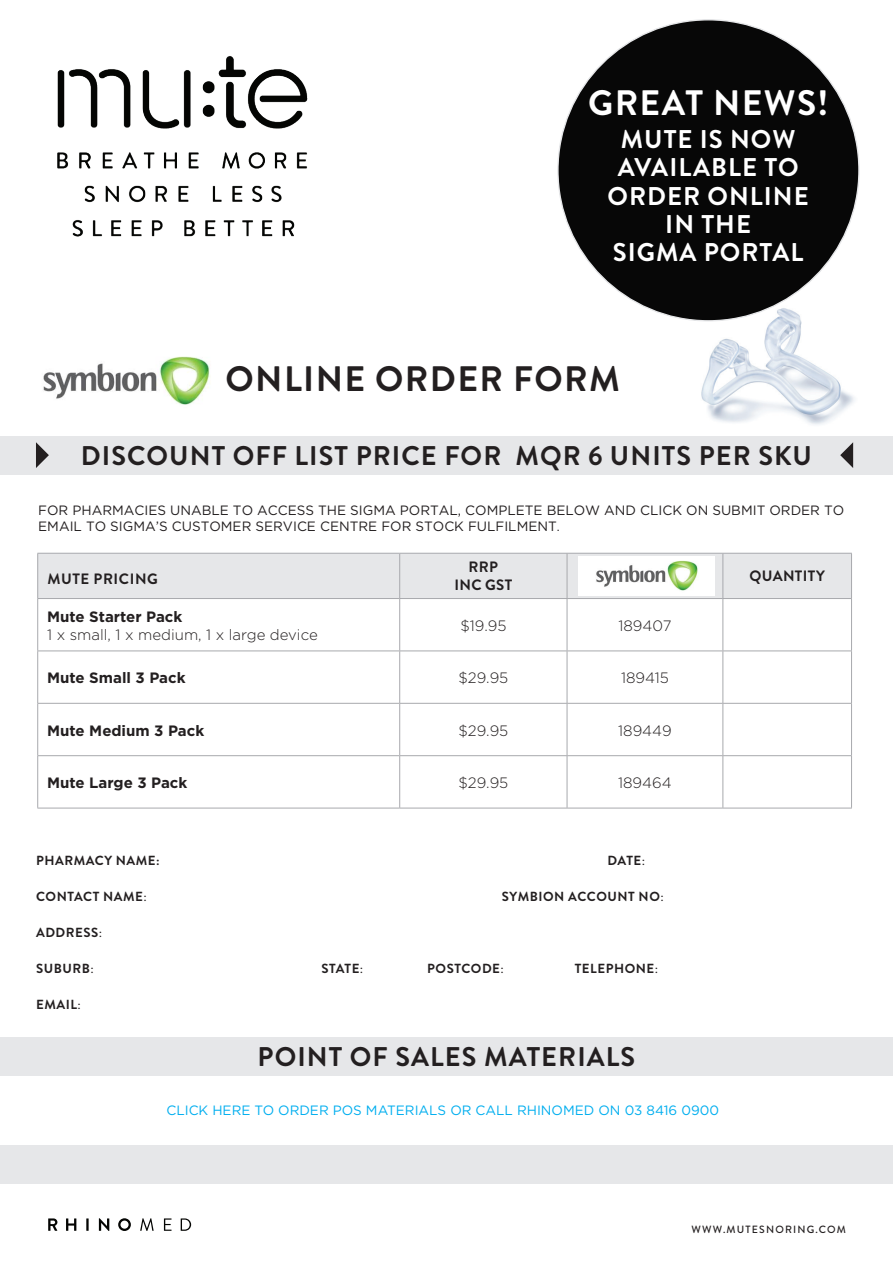
<style>
.page{position:relative;width:893px;height:1263px;background:#fff}
.page>*{position:absolute;margin:0;border:0;box-sizing:border-box;transform-origin:0 0}
.t1{font:700 35.4px "Brandon Grotesque";letter-spacing:.04em;color:#231f20}
.t2{font:700 35.4px "Brandon Grotesque";letter-spacing:.04em;color:#fff}
.t3{font:700 27px "Brandon Grotesque";letter-spacing:.04em;color:#231f20}
.t4{font:700 25.65px/28.3px "Brandon Grotesque";letter-spacing:.04em;color:#fff;text-align:center}
.t5{font:300 15px "Gotham";color:#231f20}
.t6{font:700 15px "Gotham";color:#231f20}
.t7{font:700 15px/18px "Brandon Grotesque";letter-spacing:.02em;color:#231f20;text-align:center}
.t8{font:700 15px "Brandon Grotesque";letter-spacing:.04em;color:#231f20}
.t9{font:13.5px/16.5px "Gotham";color:#231f20}
.t10{font:13.5px "Gotham";color:#00aeef}
.t11{font:700 13.2px "Brandon Grotesque";letter-spacing:.04em;color:#231f20}
.t12{font:500 10.5px "Brandon Grotesque";letter-spacing:.11em;color:#231f20}
.s1{font-size:12px}
.s2{font-weight:400}
</style>
<div class="page">
<img style="left:663px;top:291px;width:192px;height:134px">
<svg style="left:48px;top:1218px;width:9px;height:13px"></svg>
<svg style="left:66px;top:1218px;width:10px;height:13px"></svg>
<svg style="left:86px;top:1218px;width:3px;height:13px"></svg>
<svg style="left:99px;top:1218px;width:10px;height:13px"></svg>
<svg style="left:118px;top:1218px;width:13px;height:13px"></svg>
<svg style="left:140px;top:1218px;width:14px;height:13px"></svg>
<svg style="left:164px;top:1218px;width:8px;height:13px"></svg>
<svg style="left:181px;top:1218px;width:10px;height:13px"></svg>
<div style="left:0;top:436px;width:893px;height:38px;background:#e6e7e9"></div>
<div style="left:38px;top:554px;width:813px;height:44px;background:#e6e7e9"></div>
<hr style="left:37px;top:553px;width:363px;height:1px;background:#a8a9ad">
<hr style="left:400px;top:553px;width:167px;height:1px;background:#a8a9ad">
<hr style="left:567px;top:553px;width:156px;height:1px;background:#a8a9ad">
<hr style="left:723px;top:553px;width:129px;height:1px;background:#a8a9ad">
<hr style="left:37px;top:598px;width:363px;height:1px;background:#a8a9ad">
<hr style="left:37px;top:599px;width:1px;height:52px;background:#a8a9ad">
<hr style="left:400px;top:598px;width:167px;height:1px;background:#a8a9ad">
<hr style="left:399px;top:599px;width:1px;height:52px;background:#a8a9ad">
<hr style="left:567px;top:598px;width:156px;height:1px;background:#a8a9ad">
<hr style="left:567px;top:599px;width:1px;height:52px;background:#a8a9ad">
<hr style="left:723px;top:598px;width:129px;height:1px;background:#a8a9ad">
<hr style="left:722px;top:599px;width:1px;height:52px;background:#a8a9ad">
<hr style="left:851px;top:599px;width:1px;height:52px;background:#a8a9ad">
<hr style="left:37px;top:651px;width:363px;height:1px;background:#a8a9ad">
<hr style="left:37px;top:651px;width:1px;height:52px;background:#a8a9ad">
<hr style="left:400px;top:651px;width:167px;height:1px;background:#a8a9ad">
<hr style="left:399px;top:651px;width:1px;height:52px;background:#a8a9ad">
<hr style="left:567px;top:651px;width:156px;height:1px;background:#a8a9ad">
<hr style="left:567px;top:651px;width:1px;height:52px;background:#a8a9ad">
<hr style="left:723px;top:651px;width:129px;height:1px;background:#a8a9ad">
<hr style="left:722px;top:651px;width:1px;height:52px;background:#a8a9ad">
<hr style="left:851px;top:651px;width:1px;height:52px;background:#a8a9ad">
<hr style="left:37px;top:703px;width:363px;height:1px;background:#a8a9ad">
<hr style="left:37px;top:704px;width:1px;height:51px;background:#a8a9ad">
<hr style="left:400px;top:703px;width:167px;height:1px;background:#a8a9ad">
<hr style="left:399px;top:704px;width:1px;height:51px;background:#a8a9ad">
<hr style="left:567px;top:703px;width:156px;height:1px;background:#a8a9ad">
<hr style="left:567px;top:704px;width:1px;height:51px;background:#a8a9ad">
<hr style="left:723px;top:703px;width:129px;height:1px;background:#a8a9ad">
<hr style="left:722px;top:704px;width:1px;height:51px;background:#a8a9ad">
<hr style="left:851px;top:704px;width:1px;height:51px;background:#a8a9ad">
<hr style="left:37px;top:755px;width:363px;height:1px;background:#a8a9ad">
<hr style="left:37px;top:756px;width:1px;height:52px;background:#a8a9ad">
<hr style="left:400px;top:755px;width:167px;height:1px;background:#a8a9ad">
<hr style="left:399px;top:756px;width:1px;height:52px;background:#a8a9ad">
<hr style="left:567px;top:755px;width:156px;height:1px;background:#a8a9ad">
<hr style="left:567px;top:756px;width:1px;height:52px;background:#a8a9ad">
<hr style="left:723px;top:755px;width:129px;height:1px;background:#a8a9ad">
<hr style="left:722px;top:756px;width:1px;height:52px;background:#a8a9ad">
<hr style="left:851px;top:756px;width:1px;height:52px;background:#a8a9ad">
<hr style="left:37px;top:808px;width:363px;height:1px;background:#a8a9ad">
<hr style="left:400px;top:808px;width:167px;height:1px;background:#a8a9ad">
<hr style="left:567px;top:808px;width:156px;height:1px;background:#a8a9ad">
<hr style="left:723px;top:808px;width:129px;height:1px;background:#a8a9ad">
<hr style="left:37px;top:554px;width:1px;height:44px;background:#a8a9ad">
<hr style="left:399px;top:554px;width:1px;height:44px;background:#a8a9ad">
<hr style="left:567px;top:554px;width:1px;height:44px;background:#a8a9ad">
<hr style="left:722px;top:554px;width:1px;height:44px;background:#a8a9ad">
<hr style="left:851px;top:554px;width:1px;height:44px;background:#a8a9ad">
<svg style="left:36px;top:442px;width:13px;height:26px"></svg>
<svg style="left:840px;top:442px;width:13px;height:26px"></svg>
<img style="left:57px;top:56px;width:251px;height:181px">
<div style="left:558px;top:20px;width:301px;height:301px;background:#070707;border-radius:50%"></div>
<div style="left:578px;top:556px;width:136px;height:39px;background:#fff"></div>
<div style="left:0;top:1037px;width:893px;height:39px;background:#e6e7e9"></div>
<div style="left:0;top:1145px;width:893px;height:38px;background:#e6e7e9"></div>
<img style="left:596px;top:560px;width:102px;height:31px">
<img style="left:43px;top:356px;width:167px;height:49px">
<h1 class="t2" style="left:588px;top:78px;width:242px">GREAT NEWS!</h1>
<h3 class="t4" style="left:607px;top:125px;width:203px">MUTE IS NOW<br>AVAILABLE TO<br>ORDER ONLINE<br>IN THE<br>SIGMA PORTAL</h3>
<h1 class="t1" style="left:226px;top:354px;width:396px">ONLINE ORDER FORM</h1>
<h2 class="t3" style="left:81px;top:437px;width:733px">DISCOUNT OFF LIST PRICE FOR MQR 6 UNITS PER SKU</h2>
<p class="t9" style="left:38px;top:501px;width:808px">FOR PHARMACIES UNABLE TO ACCESS THE SIGMA PORTAL, COMPLETE BELOW AND CLICK ON SUBMIT ORDER TO<br>EMAIL TO SIGMA’S CUSTOMER SERVICE CENTRE FOR STOCK FULFILMENT<span class="s1">.</span></p>
<p class="t8" style="left:47px;top:568px;width:112px">MUTE PRICING</p>
<p class="t7" style="left:454px;top:558px;width:59px">RRP<br>INC GST</p>
<p class="t7" style="left:749px;top:567px;width:77px">QUANTITY</p>
<p class="t6" style="left:47px;top:606px;width:137px">Mute Starter Pack</p>
<p class="t5" style="left:47px;top:625px;width:272px">1 x small, 1 x medium, 1 x large device</p>
<p class="t5" style="left:460px;top:616px;width:48px">$19.95</p>
<p class="t5" style="left:618px;top:616px;width:54px">189407</p>
<p class="t6" style="left:47px;top:668px;width:140px">Mute Small 3 Pack</p>
<p class="t5" style="left:458px;top:668px;width:51px">$29.95</p>
<p class="t5" style="left:621px;top:668px;width:49px">189415</p>
<p class="t6" style="left:47px;top:720px;width:159px">Mute Medium 3 Pack</p>
<p class="t5" style="left:458px;top:721px;width:51px">$29.95</p>
<p class="t5" style="left:618px;top:721px;width:55px">189449</p>
<p class="t6" style="left:47px;top:773px;width:142px">Mute Large 3 Pack</p>
<p class="t5" style="left:458px;top:773px;width:51px">$29.95</p>
<p class="t5" style="left:618px;top:773px;width:55px">189464</p>
<p class="t11" style="left:36px;top:851px;width:125px">PHARMACY NAME:</p>
<p class="t11" style="left:607px;top:851px;width:39px">DATE<span class="s2">:</span></p>
<p class="t11" style="left:36px;top:887px;width:112px">CONTACT NAME<span class="s2">:</span></p>
<p class="t11" style="left:502px;top:887px;width:163px">SYMBION ACCOUNT NO<span class="s2">:</span></p>
<p class="t11" style="left:36px;top:923px;width:68px">ADDRESS<span class="s2">:</span></p>
<p class="t11" style="left:36px;top:959px;width:59px">SUBURB<span class="s2">:</span></p>
<p class="t11" style="left:321px;top:959px;width:43px">STATE<span class="s2">:</span></p>
<p class="t11" style="left:427px;top:959px;width:78px">POSTCODE<span class="s2">:</span></p>
<p class="t11" style="left:575px;top:959px;width:85px">TELEPHONE<span class="s2">:</span></p>
<p class="t11" style="left:36px;top:995px;width:46px">EMAIL<span class="s2">:</span></p>
<h2 class="t3" style="left:258px;top:1038px;width:379px">POINT OF SALES MATERIALS</h2>
<p class="t10" style="left:166px;top:1102px;width:554px">CLICK HERE TO ORDER POS MATERIALS OR CALL RHINOMED ON 03 8416 0900</p>
<p class="t12" style="left:692px;top:1222px;width:156px">WWW.MUTESNORING.COM</p>
</div>
